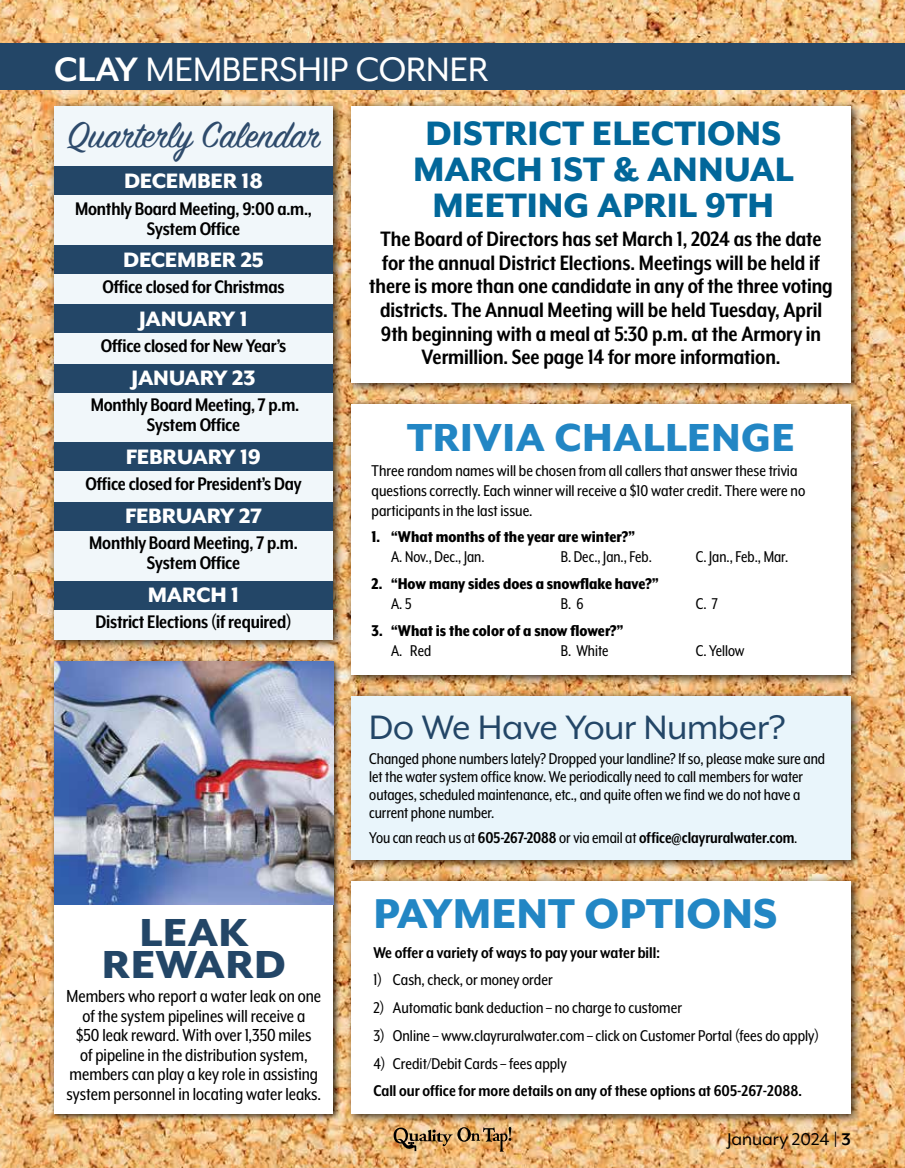
<style>
.page{position:relative;width:905px;height:1168px;background:#fff}
.page>*{position:absolute;margin:0;border:0;box-sizing:border-box;transform-origin:0 0}
.t1{font:800 48px "Mr Eaves XL Mod OT";color:#2286c4}
.t2{font:800 45px "Mr Eaves XL Mod OT";letter-spacing:.01em;color:#2286c4}
.t3{font:800 45px/32.1px "Mr Eaves XL Mod OT";letter-spacing:.01em;color:#234667;text-align:center;scale:1.05 1}
.t4{font:40.35px "Sign Painter House Script";color:#2e4b6c}
.t5{font:800 39px/36px "Mr Eaves XL Mod OT";color:#02679a;text-align:center}
.t6{font:39px "Mr Eaves XL Mod OT";color:#fff}
.t7{font:39px "Mr Eaves XL Mod OT";letter-spacing:-.01em;color:#234667}
.t8{font:700 24px/23.5px "Mr Eaves XL Mod Nar OT";letter-spacing:-.005em;color:#000;text-align:center}
.t9{font:800 24px "Mr Eaves XL Mod OT";letter-spacing:-.01em;color:#fff}
.t10{font:700 21px/19.5px "Mr Eaves XL Mod Nar OT";letter-spacing:-.01em;color:#000;text-align:center}
.t11{font:20.1px/19.5px "Mr Eaves XL Mod Nar OT";color:#000;text-align:center}
.t12{font:19.5px "Mr Eaves XL Mod OT";color:#000}
.t13{font:18px/18px "Mr Eaves XL Mod Nar OT";color:#000}
.t14{font:700 18px "Mr Eaves XL Mod Nar OT";color:#000}
.t15{font:800 18px "Mr Eaves XL Mod Nar OT";color:#000}
.t16{font:18px "Mr Eaves XL Mod Nar OT";color:#000;scale:.96 1}
.s1{font-weight:700}
.s2{font-weight:400}
</style>
<div class="page">
<img style="left:0;top:0;width:904px;height:1168px">
<div style="left:49px;top:101px;width:294px;height:549px;background:#000;opacity:.75"></div>
<div style="left:54px;top:106px;width:279px;height:533px;background:#f1f7fa"></div>
<div style="left:54px;top:245px;width:279px;height:29px;background:#234667"></div>
<div style="left:54px;top:166px;width:279px;height:28px;background:#234667"></div>
<div style="left:51px;top:658px;width:290px;height:463px;background:#000;opacity:.75"></div>
<div style="left:54px;top:661px;width:279px;height:452px;background:#fff"></div>
<div style="left:54px;top:304px;width:279px;height:29px;background:#234667"></div>
<img style="left:54px;top:661px;width:279px;height:243px">
<div style="left:54px;top:581px;width:279px;height:28px;background:#234667"></div>
<div style="left:0;top:43px;width:904px;height:47px;background:#234667"></div>
<div style="left:345px;top:691px;width:516px;height:179px;background:#000;opacity:.75"></div>
<div style="left:351px;top:696px;width:499px;height:163px;background:#e9f5fb"></div>
<div style="left:345px;top:399px;width:516px;height:286px;background:#000;opacity:.75"></div>
<div style="left:351px;top:404px;width:499px;height:271px;background:#fff"></div>
<div style="left:345px;top:875px;width:516px;height:249px;background:#000;opacity:.75"></div>
<div style="left:351px;top:881px;width:499px;height:232px;background:#fff"></div>
<div style="left:54px;top:502px;width:279px;height:28px;background:#234667"></div>
<img style="left:393px;top:1127px;width:118px;height:24px">
<div style="left:345px;top:100px;width:516px;height:294px;background:#000;opacity:.75"></div>
<div style="left:351px;top:106px;width:499px;height:277px;background:#fff"></div>
<div style="left:54px;top:364px;width:279px;height:28px;background:#234667"></div>
<div style="left:54px;top:443px;width:279px;height:28px;background:#234667"></div>
<h3 class="t6" style="left:54px;top:48px;width:435px"><span class="s1">CLAY</span> MEMBERSHIP CORNER</h3>
<h3 class="t4" style="left:67px;top:110px;width:256px">Quarterly Calendar</h3>
<h3 class="t9" style="left:124px;top:167px;width:140px">DECEMBER 18</h3>
<p class="t10" style="left:75px;top:198px;width:238px;line-height:20.4px">Monthly Board Meeting, 9:00 a.m.,<br>System Office</p>
<h3 class="t9" style="left:123px;top:246px;width:142px">DECEMBER 25</h3>
<p class="t10" style="left:102px;top:277px;width:183px">Office closed for Christmas</p>
<h3 class="t9" style="left:139px;top:305px;width:110px">JANUARY 1</h3>
<p class="t10" style="left:101px;top:336px;width:187px">Office closed for New Year’s</p>
<h3 class="t9" style="left:131px;top:364px;width:125px">JANUARY 23</h3>
<p class="t10" style="left:91px;top:395px;width:210px">Monthly Board Meeting, 7 p.m.<br>System Office</p>
<h3 class="t9" style="left:126px;top:443px;width:137px">FEBRUARY 19</h3>
<p class="t10" style="left:85px;top:474px;width:217px">Office closed for President’s Day</p>
<h3 class="t9" style="left:125px;top:502px;width:138px">FEBRUARY 27</h3>
<p class="t10" style="left:89px;top:533px;width:210px">Monthly Board Meeting, 7 p.m.<br>System Office</p>
<h3 class="t9" style="left:148px;top:581px;width:93px">MARCH 1</h3>
<p class="t10" style="left:96px;top:612px;width:197px">District Elections (if required)</p>
<h2 class="t3" style="left:102px;top:916px;width:177px">LEAK<br>REWARD</h2>
<p class="t11" style="left:66px;top:986px;width:256px">Members who report a water leak on one of the system pipelines will receive a<br>$50 leak reward. With over 1,350 miles<br>of pipeline in the distribution system, members can play a key role in assisting system personnel in locating water leaks.</p>
<h3 class="t5" style="left:413px;top:114px;width:382px">DISTRICT ELECTIONS<br>MARCH 1ST &amp; ANNUAL<br>MEETING APRIL 9TH</h3>
<p class="t8" style="left:369px;top:227px;width:465px">The Board of Directors has set March 1, 2024 as the date for the annual District Elections. Meetings will be held if there is more than one candidate in any of the three voting districts. The Annual Meeting will be held Tuesday, April 9th beginning with a meal at 5:30 p.m. at the Armory in Vermillion. See page 14 for more information.</p>
<h2 class="t2" style="left:407px;top:412px;width:389px">TRIVIA CHALLENGE</h2>
<p class="t13" style="left:371px;top:460px;width:435px;line-height:20px">Three random names will be chosen from all callers that answer these trivia questions correctly. Each winner will receive a $10 water credit. There were no participants in the last issue.</p>
<p class="t15" style="left:371px;top:528px;width:265px">1. “What months of the year are winter?”</p>
<p class="t16" style="left:391px;top:548px;width:99px">A. Nov., Dec., Jan.</p>
<p class="t16" style="left:560px;top:548px;width:97px">B. Dec., Jan., Feb.</p>
<p class="t16" style="left:695px;top:548px;width:98px">C. Jan., Feb., Mar.</p>
<p class="t15" style="left:371px;top:575px;width:288px">2. “How many sides does a snowflake have?”</p>
<p class="t16" style="left:391px;top:595px;width:23px">A. 5</p>
<p class="t16" style="left:560px;top:595px;width:25px">B. 6</p>
<p class="t16" style="left:695px;top:595px;width:25px">C. 7</p>
<p class="t15" style="left:371px;top:621px;width:253px">3. “What is the color of a snow flower?”</p>
<p class="t16" style="left:391px;top:641px;width:43px">A. Red</p>
<p class="t16" style="left:560px;top:641px;width:51px">B. White</p>
<p class="t16" style="left:695px;top:641px;width:52px">C. Yellow</p>
<h3 class="t7" style="left:369px;top:706px;width:418px">Do We Have Your Number?</h3>
<p class="t13" style="left:369px;top:749px;width:457px">Changed phone numbers lately? Dropped your landline? If so, please make sure and let the water system office know. We periodically need to call members for water outages, scheduled maintenance, etc., and quite often we find we do not have a current phone number.</p>
<p class="t14" style="left:369px;top:828px;width:429px"><span class="s2">You can reach us at</span> 605-267-2088 <span class="s2">or via email at</span> office@clayruralwater.com<span class="s2">.</span></p>
<h1 class="t1" style="left:373px;top:886px;width:405px">PAYMENT OPTIONS</h1>
<p class="t14" style="left:373px;top:943px;width:288px">We offer a variety of ways to pay your water bill:</p>
<p class="t13" style="left:373px;top:971px;width:181px">1) Cash, check, or money order</p>
<p class="t13" style="left:373px;top:999px;width:310px">2) Automatic bank deduction – no charge to customer</p>
<p class="t13" style="left:373px;top:1026px;width:447px">3) Online – www.clayruralwater.com – click on Customer Portal (fees do apply)</p>
<p class="t13" style="left:373px;top:1054px;width:195px">4) Credit/Debit Cards – fees apply</p>
<p class="t14" style="left:373px;top:1082px;width:430px">Call our office for more details on any of these options at 605-267-2088.</p>
<p class="t12" style="left:727px;top:1128px;width:125px">January 2024 | <span class="s1">3</span></p>
</div>
